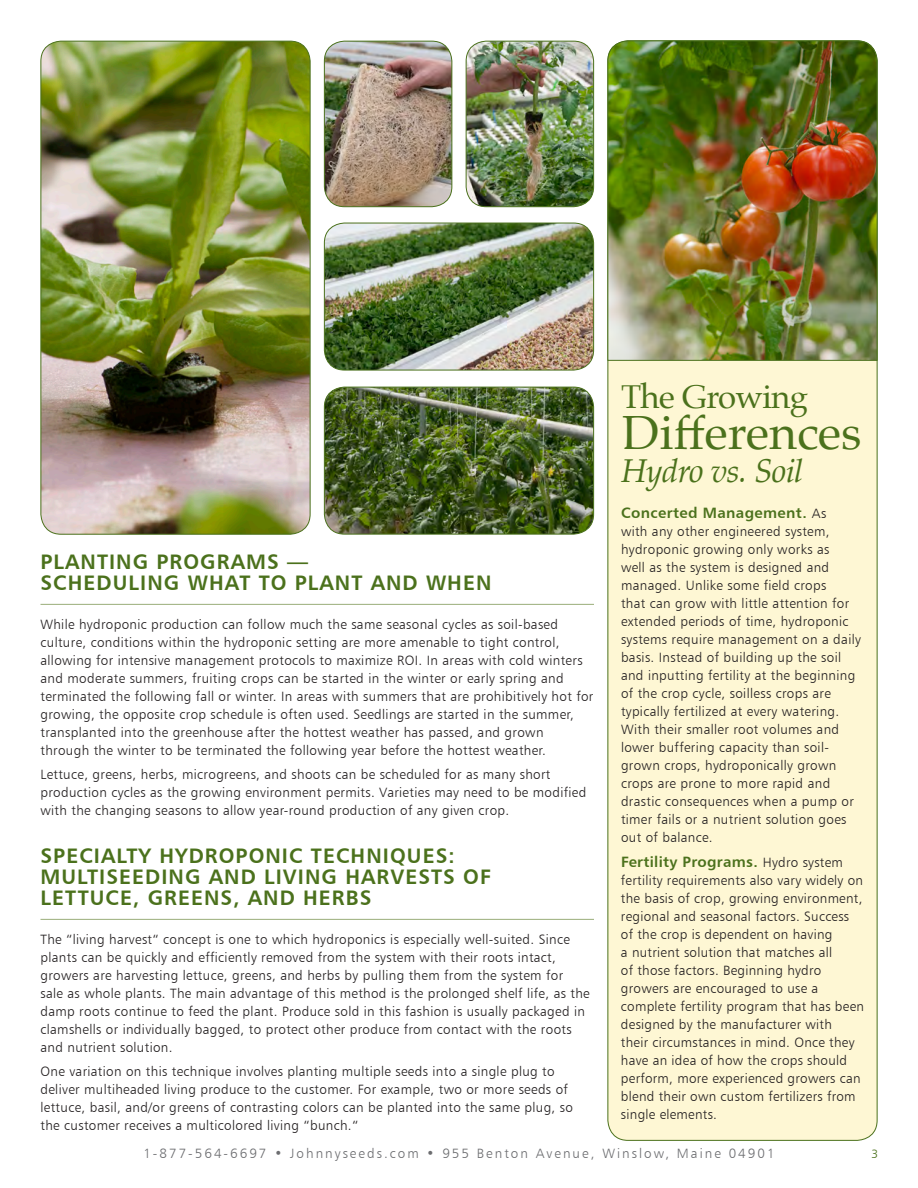
<style>
.page{position:relative;width:918px;height:1188px;background:#fff}
.page>*{position:absolute;margin:0;border:0;box-sizing:border-box;transform-origin:0 0}
.t1{font:48px "Palatino";color:#4b711c}
.t2{font:italic 33px "Palatino";letter-spacing:-.02em;color:#4b711c}
.t3{font:33px "Palatino";letter-spacing:-.02em;color:#4b711c}
.Paragraph_Intro{font:21px/21px "Humanist 777 BT Bold B";letter-spacing:.05em;color:#4b711c}
.Body_Text{font:15px "Humanist 777 BT Bold B";letter-spacing:.025em;color:#4b711c}
.Body_Text-2{font:13.5px/18px "Humanist 777 BT Light B";letter-spacing:.025em;color:#231f20}
.Footer_text{font:13.5px "Humanist 777 BT Light B";letter-spacing:.15em;color:#6c6d70}
.Body_Text-3{font:12px "Humanist 777 BT Light B";color:#4b711c}
.s1{font-family:"Humanist 777 BT Light B";font-size:13.5px;color:#231f20}
</style>
<div class="page">
<div style="left:608px;top:41px;width:269px;height:1099px;background:#fef7d4;border-radius:20px"></div>
<img style="left:607px;top:40px;width:271px;height:321px">
<img style="left:324px;top:41px;width:128px;height:166px">
<div style="left:324px;top:41px;width:128px;height:166px;border:1px solid #4b711c;border-radius:20px"></div>
<img style="left:466px;top:41px;width:128px;height:166px">
<div style="left:466px;top:41px;width:128px;height:166px;border:1px solid #4b711c;border-radius:20px"></div>
<img style="left:324px;top:387px;width:270px;height:147px">
<div style="left:324px;top:387px;width:270px;height:147px;border:1px solid #4b711c;border-radius:20px"></div>
<img style="left:324px;top:223px;width:270px;height:147px">
<div style="left:324px;top:223px;width:270px;height:147px;border:1px solid #4b711c;border-radius:20px"></div>
<img style="left:41px;top:41px;width:269px;height:493px">
<div style="left:40px;top:41px;width:270px;height:494px;border:1px solid #4b711c;border-radius:20px"></div>
<hr style="left:40px;top:604px;width:554px;height:1px;background:#99ad79">
<hr style="left:40px;top:919px;width:554px;height:1px;background:#99ad79">
<p class="t3" style="left:621px;top:370px;width:189px">The Growing</p>
<p class="t1" style="left:623px;top:393px;width:241px">Differences</p>
<p class="Paragraph_Intro" style="left:40px;top:551px;width:452px">PLANTING PROGRAMS —<br>SCHEDULING WHAT TO PLANT AND WHEN</p>
<p class="Body_Text-2" style="left:40px;top:615px;width:554px">While hydroponic production can follow much the same seasonal cycles as soil-based culture, conditions within the hydroponic setting are more amenable to tight control, allowing for intensive management protocols to maximize ROI. In areas with cold winters and moderate summers, fruiting crops can be started in the winter or early spring and terminated the following fall or winter. In areas with summers that are prohibitively hot for growing, the opposite crop schedule is often used. Seedlings are started in the summer, transplanted into the greenhouse after the hottest weather has passed, and grown through the winter to be terminated the following year before the hottest weather.</p>
<p class="Body_Text-2" style="left:40px;top:766px;width:547px">Lettuce, greens, herbs, microgreens, and shoots can be scheduled for as many short production cycles as the growing environment permits. Varieties may need to be modified with the changing seasons to allow year-round production of any given crop.</p>
<p class="Paragraph_Intro" style="left:40px;top:845px;width:452px">SPECIALTY HYDROPONIC TECHNIQUES:<br>MULTISEEDING AND LIVING HARVESTS OF<br>LETTUCE, GREENS, AND HERBS</p>
<p class="Body_Text-2" style="left:40px;top:930px;width:551px">The “living harvest“ concept is one to which hydroponics is especially well-suited. Since plants can be quickly and efficiently removed from the system with their roots intact, growers are harvesting lettuce, greens, and herbs by pulling them from the system for<br>sale as whole plants. The main advantage of this method is the prolonged shelf life, as the damp roots continue to feed the plant. Produce sold in this fashion is usually packaged in clamshells or individually bagged, to protect other produce from contact with the roots and nutrient solution.</p>
<p class="Body_Text-2" style="left:40px;top:1063px;width:534px">One variation on this technique involves planting multiple seeds into a single plug to deliver multiheaded living produce to the customer. For example, two or more seeds of lettuce, basil, and/or greens of contrasting colors can be planted into the same plug, so the customer receives a multicolored living “bunch.“</p>
<p class="t2" style="left:621px;top:443px;width:184px">Hydro vs. Soil</p>
<p class="Body_Text" style="left:621px;top:503px;width:207px">Concerted Management. <span class="s1">As</span></p>
<p class="Body_Text-2" style="left:621px;top:522px;width:241px">with any other engineered system, hydroponic growing only works as<br>well as the system is designed and managed. Unlike some field crops<br>that can grow with little attention for extended periods of time, hydroponic systems require management on a daily basis. Instead of building up the soil and inputting fertility at the beginning of the crop cycle, soilless crops are typically fertilized at every watering.<br>With their smaller root volumes and lower buffering capacity than soil&shy;grown crops, hydroponically grown crops are prone to more rapid and drastic consequences when a pump or timer fails or a nutrient solution goes out of balance.</p>
<p class="Body_Text" style="left:621px;top:852px;width:223px">Fertility Programs. <span class="s1">Hydro system</span></p>
<p class="Body_Text-2" style="left:621px;top:871px;width:245px">fertility requirements also vary widely on the basis of crop, growing environment, regional and seasonal factors. Success of the crop is dependent on having<br>a nutrient solution that matches all<br>of those factors. Beginning hydro growers are encouraged to use a complete fertility program that has been designed by the manufacturer with<br>their circumstances in mind. Once they have an idea of how the crops should perform, more experienced growers can blend their own custom fertilizers from single elements.</p>
<p class="Footer_text" style="left:143px;top:1145px;width:633px">1-877-564-6697 • Johnnyseeds.com • 955 Benton Avenue, Winslow, Maine 04901</p>
<p class="Body_Text-3" style="left:872px;top:1146px;width:8px">3</p>
</div>
